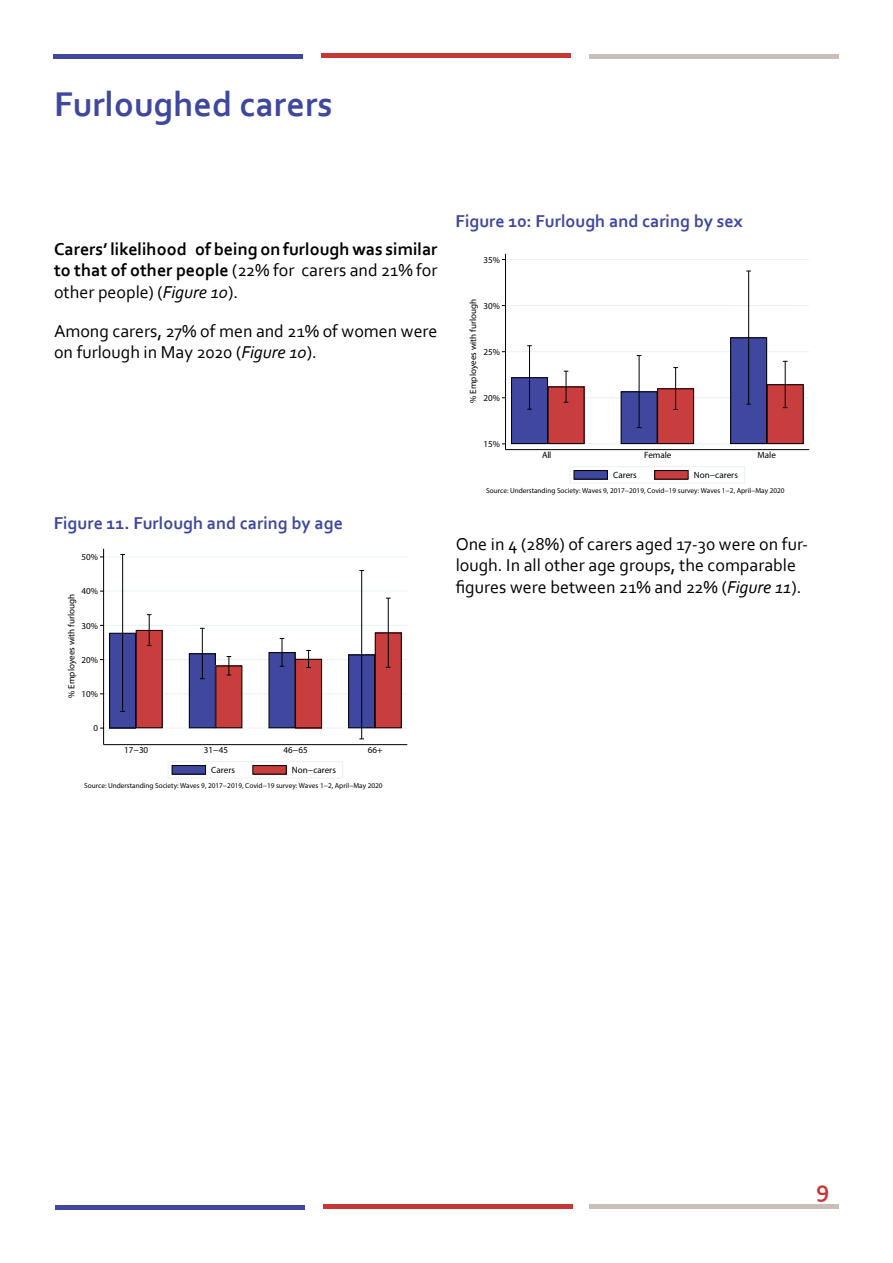
<style>
.page{position:relative;width:893px;height:1263px;background:#fff}
.page>*{position:absolute;margin:0;border:0;box-sizing:border-box;transform-origin:0 0}
.t1{font:700 36px "Corbel";color:#3f489e}
.t2{font:700 24px "Corbel";color:#c83535}
.t3{font:18px/21.6px "Corbel";color:#000}
.t4{font:700 18px/21.6px "Corbel";color:#000;text-align:justify}
.t5{font:700 18px "Corbel";color:#3f489e}
.t6{font:9px "Helvetica";color:#000}
.t7{font:7.2px "Helvetica";color:#000}
.s1{font-weight:400}
.s2{font-weight:400;font-style:italic}
.s3{font-style:italic}
</style>
<div class="page">
<hr style="left:55px;top:1205px;width:250px;height:4px;background:#3f489e">
<div style="left:323px;top:1204px;width:250px;height:5px;background:#c83535"></div>
<hr style="left:589px;top:1205px;width:250px;height:4px;background:#c8beba">
<hr style="left:54px;top:54px;width:249px;height:4px;background:#3f489e">
<hr style="left:321px;top:54px;width:250px;height:4px;background:#c83535">
<hr style="left:589px;top:54px;width:250px;height:4px;background:#c8beba">
<svg style="left:501px;top:253px;width:309px;height:231px"></svg>
<div style="left:505px;top:254px;width:304px;height:196px;background:#fff"></div>
<hr style="left:505px;top:259px;width:304px;height:1px;background:#eaf2f3">
<hr style="left:505px;top:305px;width:304px;height:1px;background:#eaf2f3">
<hr style="left:505px;top:351px;width:304px;height:1px;background:#eaf2f3">
<hr style="left:505px;top:397px;width:304px;height:1px;background:#eaf2f3">
<hr style="left:505px;top:443px;width:304px;height:1px;background:#eaf2f3">
<div style="left:511px;top:377px;width:37px;height:67px;background:#3f489e"></div>
<div style="left:511px;top:377px;width:37px;height:67px;border:1px solid #000"></div>
<div style="left:621px;top:392px;width:36px;height:52px;background:#3f489e"></div>
<div style="left:730px;top:338px;width:37px;height:106px;background:#3f489e"></div>
<div style="left:730px;top:338px;width:37px;height:106px;border:1px solid #000"></div>
<div style="left:548px;top:387px;width:36px;height:57px;background:#c83e3f"></div>
<div style="left:657px;top:388px;width:37px;height:56px;background:#c83e3f"></div>
<div style="left:657px;top:388px;width:37px;height:56px;border:1px solid #000"></div>
<div style="left:767px;top:384px;width:36px;height:60px;background:#c83e3f"></div>
<div style="left:767px;top:384px;width:36px;height:60px;border:1px solid #000"></div>
<hr style="left:529px;top:346px;width:1px;height:63px;background:#000">
<hr style="left:566px;top:371px;width:1px;height:31px;background:#000">
<hr style="left:639px;top:356px;width:1px;height:72px;background:#000">
<hr style="left:748px;top:271px;width:1px;height:133px;background:#000">
<hr style="left:675px;top:368px;width:1px;height:41px;background:#000">
<hr style="left:785px;top:361px;width:1px;height:47px;background:#000">
<hr style="left:505px;top:254px;width:1px;height:196px;background:#000">
<hr style="left:505px;top:449px;width:304px;height:1px;background:#000">
<div style="left:570px;top:466px;width:175px;height:17px;background:#fff"></div>
<div style="left:570px;top:466px;width:175px;height:17px;border:1px solid #eaf2f3"></div>
<div style="left:574px;top:470px;width:34px;height:9px;background:#3f489e"></div>
<div style="left:574px;top:470px;width:34px;height:9px;border:1px solid #000"></div>
<div style="left:654px;top:470px;width:34px;height:9px;background:#c83e3f"></div>
<div style="left:654px;top:470px;width:34px;height:9px;border:1px solid #000"></div>
<svg style="left:100px;top:548px;width:308px;height:231px"></svg>
<div style="left:104px;top:549px;width:303px;height:196px;background:#fff"></div>
<div style="left:104px;top:549px;width:303px;height:196px;border:1px solid #fff"></div>
<hr style="left:104px;top:556px;width:303px;height:1px;background:#eaf2f3">
<hr style="left:104px;top:591px;width:303px;height:1px;background:#eaf2f3">
<hr style="left:104px;top:625px;width:303px;height:1px;background:#eaf2f3">
<hr style="left:104px;top:659px;width:303px;height:1px;background:#eaf2f3">
<hr style="left:104px;top:693px;width:303px;height:1px;background:#eaf2f3">
<hr style="left:104px;top:728px;width:303px;height:1px;background:#eaf2f3">
<div style="left:109px;top:633px;width:27px;height:95px;background:#3f489e"></div>
<div style="left:109px;top:633px;width:27px;height:95px;border:1px solid #000"></div>
<div style="left:189px;top:653px;width:27px;height:75px;background:#3f489e"></div>
<div style="left:189px;top:653px;width:27px;height:75px;border:1px solid #000"></div>
<div style="left:269px;top:652px;width:26px;height:76px;background:#3f489e"></div>
<div style="left:348px;top:655px;width:27px;height:73px;background:#3f489e"></div>
<div style="left:348px;top:655px;width:27px;height:73px;border:1px solid #000"></div>
<div style="left:136px;top:630px;width:26px;height:98px;background:#c83e3f"></div>
<div style="left:216px;top:666px;width:26px;height:62px;background:#c83e3f"></div>
<div style="left:295px;top:659px;width:27px;height:69px;background:#c83e3f"></div>
<div style="left:295px;top:659px;width:27px;height:69px;border:1px solid #000"></div>
<div style="left:375px;top:633px;width:27px;height:95px;background:#c83e3f"></div>
<div style="left:375px;top:633px;width:27px;height:95px;border:1px solid #000"></div>
<hr style="left:122px;top:554px;width:1px;height:157px;background:#000">
<hr style="left:202px;top:628px;width:1px;height:51px;background:#000">
<svg style="left:280px;top:638px;width:4px;height:29px"></svg>
<hr style="left:361px;top:570px;width:1px;height:169px;background:#000">
<hr style="left:149px;top:615px;width:1px;height:31px;background:#000">
<svg style="left:227px;top:656px;width:4px;height:20px"></svg>
<svg style="left:307px;top:650px;width:4px;height:18px"></svg>
<hr style="left:388px;top:598px;width:1px;height:69px;background:#000">
<hr style="left:103px;top:549px;width:1px;height:196px;background:#000">
<hr style="left:104px;top:744px;width:303px;height:1px;background:#000">
<div style="left:168px;top:761px;width:175px;height:17px;background:#fff"></div>
<div style="left:168px;top:761px;width:175px;height:17px;border:1px solid #eaf2f3"></div>
<div style="left:172px;top:765px;width:34px;height:9px;background:#3f489e"></div>
<div style="left:172px;top:765px;width:34px;height:9px;border:1px solid #000"></div>
<div style="left:253px;top:765px;width:33px;height:9px;background:#c83e3f"></div>
<div style="left:253px;top:765px;width:33px;height:9px;border:1px solid #000"></div>
<h1 class="t1" style="left:54px;top:81px;width:280px">Furloughed carers</h1>
<p class="t4" style="left:54px;top:237px;width:385px">Carers’ likelihood of being on furlough was similar to that of other people <span class="s1">(22% for carers and 21% for other people) (</span><span class="s2">Figure 10</span><span class="s1">).</span></p>
<p class="t3" style="left:54px;top:319px;width:385px">Among carers, 27% of men and 21% of women were on furlough in May 2020 (<span class="s3">Figure 10</span>).</p>
<p class="t5" style="left:54px;top:512px;width:291px">Figure 11. Furlough and caring by age</p>
<p class="t6" style="left:82px;top:551px;width:18px">50%</p>
<p class="t6" style="left:82px;top:586px;width:18px">40%</p>
<p class="t6" style="left:66px;top:698px;width:105px;rotate:-90deg">% Employees with furlough</p>
<p class="t6" style="left:82px;top:620px;width:18px">30%</p>
<p class="t6" style="left:82px;top:654px;width:18px">20%</p>
<p class="t6" style="left:82px;top:688px;width:18px">10%</p>
<p class="t6" style="left:94px;top:723px;width:6px">0</p>
<p class="t6" style="left:124px;top:744px;width:26px">17−30</p>
<p class="t6" style="left:204px;top:744px;width:26px">31−45</p>
<p class="t6" style="left:284px;top:744px;width:26px">46−65</p>
<p class="t6" style="left:368px;top:744px;width:16px">66+</p>
<p class="t6" style="left:211px;top:764px;width:25px">Carers</p>
<p class="t6" style="left:292px;top:764px;width:46px">Non−carers</p>
<p class="t7" style="left:84px;top:781px;width:300px">Source: Understanding Society: Waves 9, 2017−2019, Covid−19 survey: Waves 1−2, April−May 2020</p>
<p class="t5" style="left:456px;top:210px;width:289px">Figure 10: Furlough and caring by sex</p>
<p class="t6" style="left:483px;top:254px;width:18px">35%</p>
<p class="t6" style="left:468px;top:403px;width:105px;rotate:-90deg">% Employees with furlough</p>
<p class="t6" style="left:483px;top:300px;width:18px">30%</p>
<p class="t6" style="left:483px;top:346px;width:18px">25%</p>
<p class="t6" style="left:483px;top:392px;width:18px">20%</p>
<p class="t6" style="left:483px;top:438px;width:18px">15%</p>
<p class="t6" style="left:542px;top:449px;width:11px">All</p>
<p class="t6" style="left:644px;top:449px;width:29px">Female</p>
<p class="t6" style="left:758px;top:449px;width:20px">Male</p>
<p class="t6" style="left:613px;top:469px;width:25px">Carers</p>
<p class="t6" style="left:694px;top:469px;width:46px">Non−carers</p>
<p class="t7" style="left:486px;top:486px;width:300px">Source: Understanding Society: Waves 9, 2017−2019, Covid−19 survey: Waves 1−2, April−May 2020</p>
<p class="t3" style="left:456px;top:532px;width:354px">One in 4 (28%) of carers aged 17-30 were on fur&shy;lough. In all other age groups, the comparable figures were between 21% and 22% (<span class="s3">Figure 11</span>).</p>
<h2 class="t2" style="left:816px;top:1174px;width:15px">9</h2>
</div>
